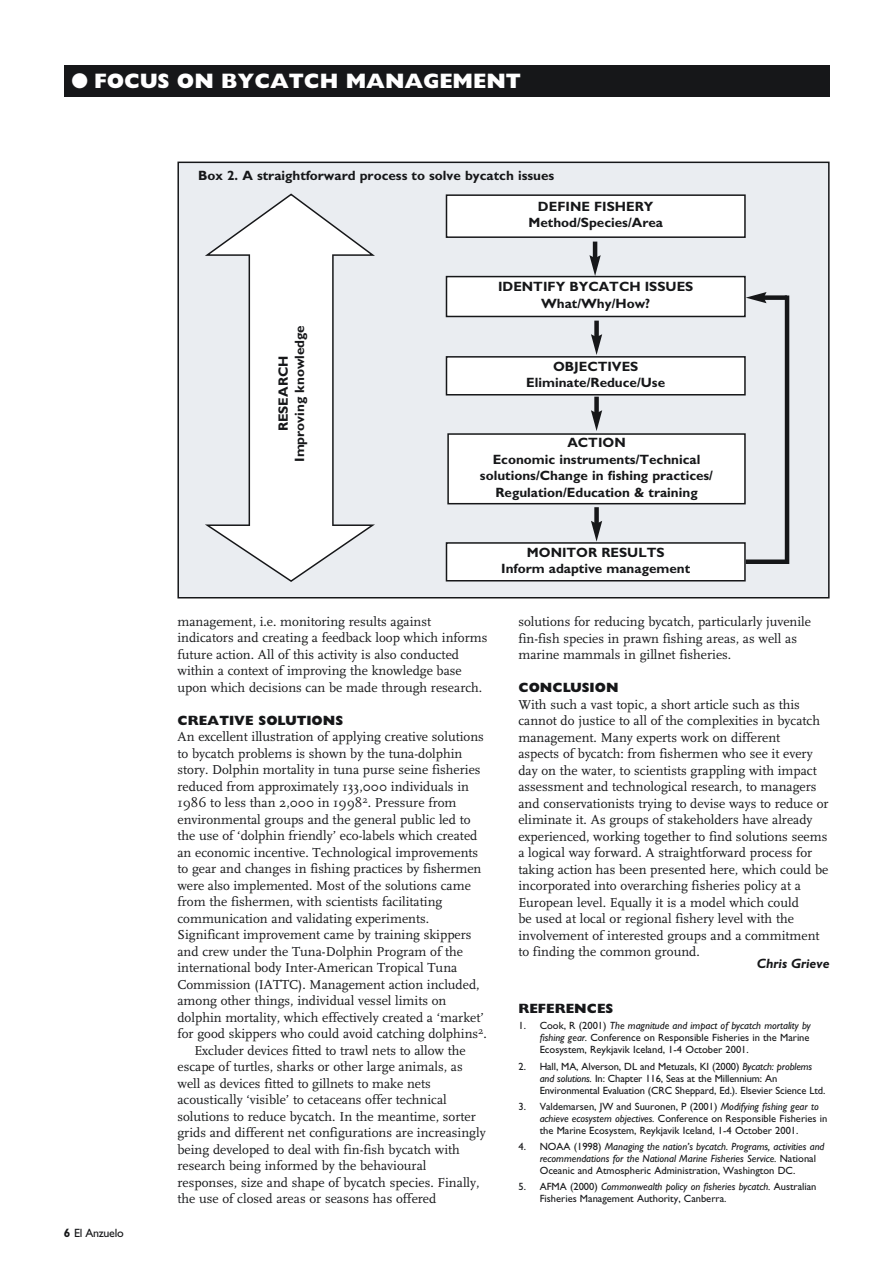
<style>
.page{position:relative;width:893px;height:1263px;background:#fff}
.page>*{position:absolute;margin:0;border:0;box-sizing:border-box;transform-origin:0 0}
.t1{font:800 21px "Gill Sans";letter-spacing:-.005em;color:#fff}
.t2{font:13.5px/16.5px "Scala";color:#161719}
.t3{font:700 13.5px/16.5px "Gill Sans";color:#161719;text-align:center}
.t4{font:800 13.5px "Gill Sans";color:#161719}
.t5{font:italic 700 13.5px "Gill Sans";color:#161719}
.t6{font:12px "Gill Sans";letter-spacing:-.025em;color:#161719}
.t7{font:10.5px/12px "Gill Sans";color:#161719}
.t8{font:italic 10.5px/12px "Gill Sans";color:#161719}
.s1{font-weight:700}
.s2{font-style:italic}
.s3{font-style:normal}
</style>
<div class="page">
<div style="left:64px;top:65px;width:765px;height:32px;background:#161719"></div>
<div style="left:178px;top:162px;width:650px;height:436px;background:#eaedf1"></div>
<div style="left:177px;top:162px;width:652px;height:436px;border:2px solid #161719"></div>
<svg style="left:205px;top:194px;width:170px;height:388px"></svg>
<div style="left:446px;top:195px;width:299px;height:42px;background:#fff"></div>
<div style="left:446px;top:194px;width:299px;height:44px;border:2px solid #161719"></div>
<div style="left:446px;top:277px;width:299px;height:39px;background:#fff"></div>
<div style="left:446px;top:276px;width:299px;height:41px;border:2px solid #161719"></div>
<div style="left:446px;top:543px;width:299px;height:38px;background:#fff"></div>
<div style="left:446px;top:542px;width:299px;height:40px;border:2px solid #161719"></div>
<div style="left:273px;top:244px;width:39px;height:299px;background:#fff"></div>
<div style="left:446px;top:357px;width:299px;height:38px;background:#fff"></div>
<div style="left:446px;top:356px;width:299px;height:40px;border:2px solid #161719"></div>
<div style="left:448px;top:434px;width:297px;height:70px;background:#fff"></div>
<div style="left:447px;top:433px;width:298px;height:71px;border:2px solid #161719"></div>
<hr style="left:593px;top:242px;width:4px;height:17px;background:#161719">
<svg style="left:589px;top:255px;width:11px;height:21px"></svg>
<div style="left:594px;top:321px;width:5px;height:17px;background:#161719"></div>
<svg style="left:591px;top:334px;width:11px;height:21px"></svg>
<svg style="left:594px;top:397px;width:4px;height:13px"></svg>
<svg style="left:591px;top:410px;width:11px;height:21px"></svg>
<svg style="left:594px;top:507px;width:4px;height:14px"></svg>
<svg style="left:591px;top:521px;width:11px;height:21px"></svg>
<hr style="left:745px;top:560px;width:42px;height:4px;background:#161719">
<div style="left:762px;top:295px;width:25px;height:5px;background:#161719"></div>
<svg style="left:745px;top:292px;width:21px;height:11px"></svg>
<div style="left:784px;top:296px;width:5px;height:268px;background:#161719"></div>
<h1 class="t1" style="left:71px;top:74px;width:451px">● FOCUS ON BYCATCH MANAGEMENT</h1>
<p class="t3" style="left:198px;top:169px;width:357px">Box 2. A straightforward process to solve bycatch issues</p>
<p class="t3" style="left:528px;top:200px;width:136px">DEFINE FISHERY<br>Method/Species/Area</p>
<p class="t3" style="left:276px;top:462px;width:138px;rotate:-90deg">RESEARCH<br>Improving knowledge</p>
<p class="t3" style="left:498px;top:280px;width:197px">IDENTIFY BYCATCH ISSUES<br>What/Why/How?</p>
<p class="t3" style="left:526px;top:359px;width:140px">OBJECTIVES<br>Eliminate/Reduce/Use</p>
<p class="t3" style="left:480px;top:436px;width:235px">ACTION<br>Economic instruments/Technical solutions/Change in fishing practices/<br>Regulation/Education &amp; training</p>
<p class="t3" style="left:501px;top:545px;width:190px">MONITOR RESULTS<br>Inform adaptive management</p>
<p class="t6" style="left:64px;top:1229px;width:61px"><span class="s1">6</span> El Anzuelo</p>
<p class="t2" style="left:177px;top:614px;width:311px">management, i.e. monitoring results against indicators and creating a feedback loop which informs future action. All of this activity is also conducted within a context of improving the knowledge base upon which decisions can be made through research.</p>
<p class="t4" style="left:177px;top:715px;width:167px">CREATIVE SOLUTIONS</p>
<p class="t2" style="left:177px;top:730px;width:308px">An excellent illustration of applying creative solutions</p>
<p class="t2" style="left:177px;top:746px;width:286px">to bycatch problems is shown by the tuna-dolphin</p>
<p class="t2" style="left:177px;top:763px;width:305px">story. Dolphin mortality in tuna purse seine fisheries</p>
<p class="t2" style="left:177px;top:779px;width:293px">reduced from approximately 133,000 individuals in</p>
<p class="t2" style="left:177px;top:796px;width:280px">1986 to less than 2,000 in 1998<sup>2</sup>. Pressure from</p>
<p class="t2" style="left:177px;top:812px;width:294px">environmental groups and the general public led to</p>
<p class="t2" style="left:177px;top:829px;width:301px">the use of ‘dolphin friendly’ eco-labels which created</p>
<p class="t2" style="left:177px;top:845px;width:302px">an economic incentive. Technological improvements</p>
<p class="t2" style="left:177px;top:862px;width:305px">to gear and changes in fishing practices by fishermen</p>
<p class="t2" style="left:177px;top:878px;width:295px">were also implemented. Most of the solutions came</p>
<p class="t2" style="left:177px;top:895px;width:266px">from the fishermen, with scientists facilitating</p>
<p class="t2" style="left:177px;top:911px;width:253px">communication and validating experiments.</p>
<p class="t2" style="left:177px;top:928px;width:296px">Significant improvement came by training skippers</p>
<p class="t2" style="left:177px;top:944px;width:287px">and crew under the Tuna-Dolphin Program of the</p>
<p class="t2" style="left:177px;top:961px;width:281px">international body Inter-American Tropical Tuna</p>
<p class="t2" style="left:177px;top:977px;width:304px">Commission (IATTC). Management action included,</p>
<p class="t2" style="left:177px;top:994px;width:270px">among other things, individual vessel limits on</p>
<p class="t2" style="left:177px;top:1010px;width:308px">dolphin mortality, which effectively created a ‘market’</p>
<p class="t2" style="left:177px;top:1027px;width:311px">for good skippers who could avoid catching dolphins<sup>2</sup>.</p>
<p class="t2" style="left:194px;top:1043px;width:273px">Excluder devices fitted to trawl nets to allow the</p>
<p class="t2" style="left:177px;top:1060px;width:287px">escape of turtles, sharks or other large animals, as</p>
<p class="t2" style="left:177px;top:1076px;width:255px">well as devices fitted to gillnets to make nets</p>
<p class="t2" style="left:177px;top:1093px;width:271px">acoustically ‘visible’ to cetaceans offer technical</p>
<p class="t2" style="left:177px;top:1109px;width:300px">solutions to reduce bycatch. In the meantime, sorter</p>
<p class="t2" style="left:177px;top:1126px;width:310px">grids and different net configurations are increasingly</p>
<p class="t2" style="left:177px;top:1142px;width:284px">being developed to deal with fin-fish bycatch with</p>
<p class="t2" style="left:177px;top:1159px;width:250px">research being informed by the behavioural</p>
<p class="t2" style="left:177px;top:1175px;width:303px">responses, size and shape of bycatch species. Finally,</p>
<p class="t2" style="left:177px;top:1192px;width:260px">the use of closed areas or seasons has offered</p>
<p class="t2" style="left:518px;top:615px;width:294px">solutions for reducing bycatch, particularly juvenile fin-fish species in prawn fishing areas, as well as marine mammals in gillnet fisheries.</p>
<p class="t4" style="left:518px;top:683px;width:102px">CONCLUSION</p>
<p class="t2" style="left:518px;top:697px;width:312px">With such a vast topic, a short article such as this cannot do justice to all of the complexities in bycatch management. Many experts work on different<br>aspects of bycatch: from fishermen who see it every day on the water, to scientists grappling with impact assessment and technological research, to managers and conservationists trying to devise ways to reduce or eliminate it. As groups of stakeholders have already experienced, working together to find solutions seems a logical way forward. A straightforward process for taking action has been presented here, which could be incorporated into overarching fisheries policy at a European level. Equally it is a model which could<br>be used at local or regional fishery level with the involvement of interested groups and a commitment to finding the common ground.</p>
<p class="t5" style="left:756px;top:959px;width:74px">Chris Grieve</p>
<p class="t4" style="left:518px;top:1004px;width:96px">REFERENCES</p>
<p class="t7" style="left:539px;top:1021px;width:273px;text-indent:-21px">1. Cook, R (2001) <span class="s2">The magnitude and impact of bycatch mortality by fishing gear.</span> Conference on Responsible Fisheries in the Marine<br>Ecosystem, Reykjavik Iceland, 1-4 October 2001.</p>
<p class="t7" style="left:539px;top:1061px;width:287px;text-indent:-21px">2. Hall, MA, Alverson, DL and Metuzals, KI (2000) <span class="s2">Bycatch: problems and solutions.</span> In: Chapter 116, Seas at the Millennium: An<br>Environmental Evaluation (CRC Sheppard, Ed.). Elsevier Science Ltd.</p>
<p class="t7" style="left:539px;top:1101px;width:289px;text-indent:-21px">3. Valdemarsen, JW and Suuronen, P (2001) <span class="s2">Modifying fishing gear to achieve ecosystem objectives.</span> Conference on Responsible Fisheries in the Marine Ecosystem, Reykjavik Iceland, 1-4 October 2001.</p>
<p class="t8" style="left:539px;top:1142px;width:286px;text-indent:-21px"><span class="s3">4. NOAA (1998)</span> Managing the nation’s bycatch. Programs, activities and recommendations for the National Marine Fisheries Service. <span class="s3">National<br>Oceanic and Atmospheric Administration, Washington DC.</span></p>
<p class="t7" style="left:539px;top:1182px;width:278px;text-indent:-21px">5. AFMA (2000) <span class="s2">Commonwealth policy on fisheries bycatch.</span> Australian<br>Fisheries Management Authority, Canberra.</p>
</div>
